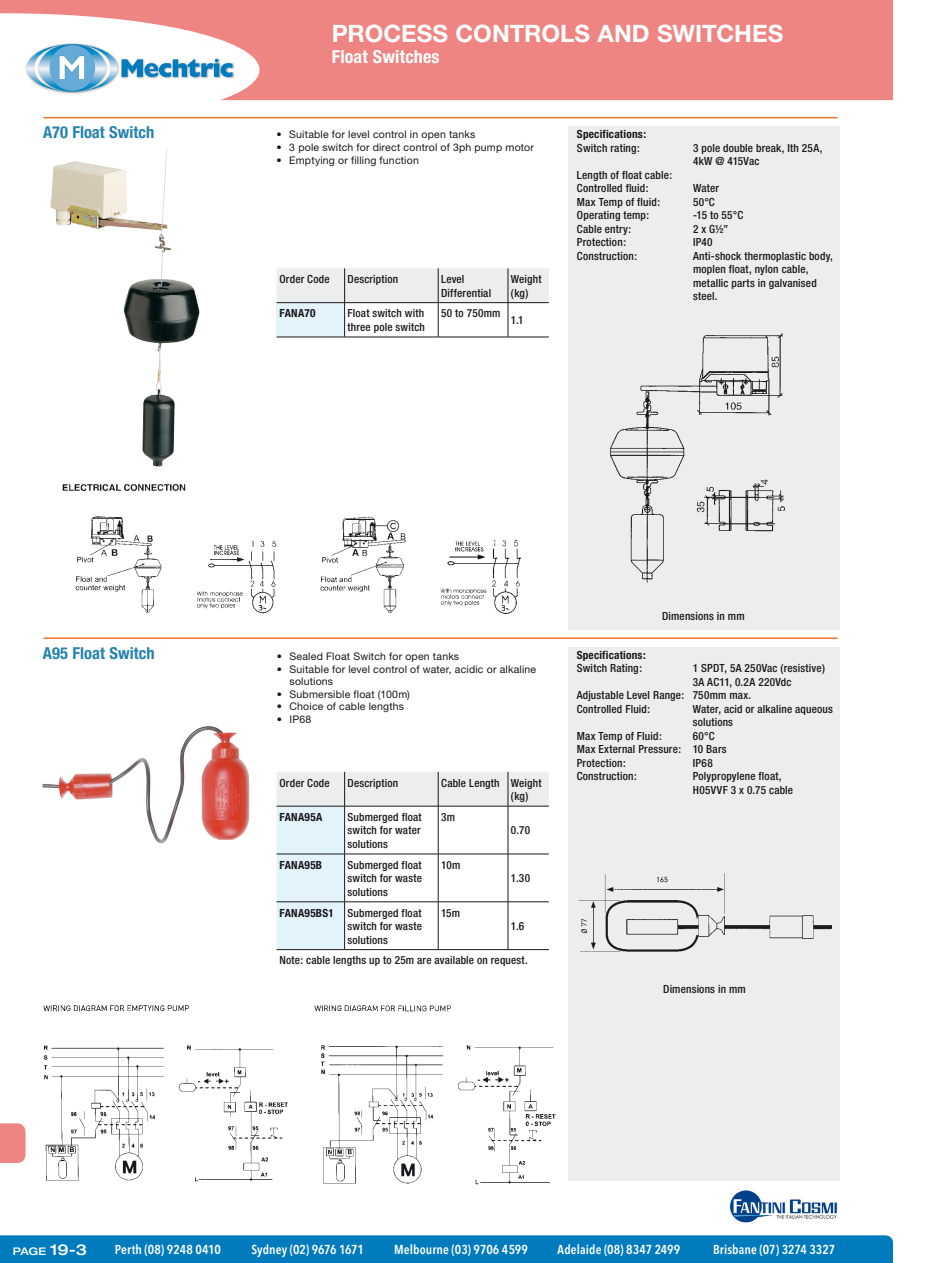
<style>
.page{position:relative;width:936px;height:1263px;background:#fff}
.page>*{position:absolute;margin:0;border:0;box-sizing:border-box;transform-origin:0 0}
.t1{font:700 24px "Helvetica Neue";color:#fff}
.t2{font:700 condensed 18px "Helvetica Neue";letter-spacing:.01em;color:#fff}
.t3{font:700 condensed 16.5px "Helvetica Neue";color:#2682af}
.t4{font:600 condensed 12.9px "Avenir Next LT Pro";letter-spacing:.01em;color:#fff}
.t5{font:500 condensed 11.25px/13.5px "Helvetica Neue";letter-spacing:.015em;color:#1a171c}
.t6{font:700 condensed 11.25px "Helvetica Neue";letter-spacing:.02em;color:#1a171c}
.t7{font:10.5px/12.6px "Helvetica Neue";letter-spacing:.015em;color:#1a171c}
.t8{font:500 expanded 10.5px "Helvetica Neue";color:#fff}
.s1{font-weight:700}
.s2{font-size:15px}
</style>
<div class="page">
<div style="left:0;top:1235px;width:893px;height:28px;background:#007bbe"></div>
<svg style="left:0;top:1123px;width:26px;height:40px"></svg>
<svg style="left:0;top:0;width:893px;height:100px;background:#ef928f"></svg>
<div style="left:25px;top:43px;width:210px;height:51px;background:#1a171c;opacity:.4"></div>
<svg style="left:27px;top:44px;width:205px;height:48px"></svg>
<hr style="left:43px;top:117px;width:794px;height:1px;background:#ec7536">
<img style="left:729px;top:1190px;width:109px;height:33px">
<div style="left:568px;top:126px;width:272px;height:503px;background:#eceded"></div>
<div style="left:568px;top:647px;width:271px;height:533px;background:#eceded"></div>
<hr style="left:43px;top:637px;width:794px;height:2px;background:#ec7536">
<img style="left:578px;top:873px;width:253px;height:79px">
<div style="left:277px;top:268px;width:272px;height:34px;background:#eceded"></div>
<div style="left:276px;top:303px;width:68px;height:34px;background:#e2f3fb"></div>
<hr style="left:276px;top:302px;width:68px;height:1px;background:#1a171c">
<hr style="left:344px;top:302px;width:94px;height:1px;background:#1a171c">
<hr style="left:438px;top:302px;width:70px;height:1px;background:#1a171c">
<hr style="left:276px;top:337px;width:68px;height:1px;background:#1a171c">
<hr style="left:344px;top:337px;width:94px;height:1px;background:#1a171c">
<hr style="left:438px;top:337px;width:70px;height:1px;background:#1a171c">
<hr style="left:344px;top:303px;width:1px;height:34px;background:#1a171c">
<hr style="left:344px;top:268px;width:1px;height:34px;background:#1a171c">
<hr style="left:438px;top:268px;width:1px;height:34px;background:#1a171c">
<hr style="left:507px;top:268px;width:1px;height:34px;background:#1a171c">
<hr style="left:438px;top:303px;width:1px;height:34px;background:#1a171c">
<hr style="left:508px;top:302px;width:41px;height:1px;background:#1a171c">
<hr style="left:507px;top:303px;width:1px;height:34px;background:#1a171c">
<hr style="left:508px;top:337px;width:41px;height:1px;background:#1a171c">
<svg style="left:276px;top:772px;width:273px;height:177px"></svg>
<hr style="left:276px;top:806px;width:68px;height:1px;background:#1a171c">
<hr style="left:344px;top:806px;width:94px;height:1px;background:#1a171c">
<hr style="left:438px;top:806px;width:70px;height:1px;background:#1a171c">
<hr style="left:276px;top:854px;width:68px;height:1px;background:#1a171c">
<hr style="left:344px;top:854px;width:94px;height:1px;background:#1a171c">
<hr style="left:438px;top:854px;width:70px;height:1px;background:#1a171c">
<hr style="left:276px;top:901px;width:68px;height:1px;background:#1a171c">
<hr style="left:344px;top:901px;width:94px;height:1px;background:#1a171c">
<hr style="left:438px;top:901px;width:70px;height:1px;background:#1a171c">
<hr style="left:276px;top:949px;width:68px;height:1px;background:#1a171c">
<hr style="left:344px;top:949px;width:94px;height:1px;background:#1a171c">
<hr style="left:438px;top:949px;width:70px;height:1px;background:#1a171c">
<hr style="left:344px;top:806px;width:1px;height:48px;background:#1a171c">
<hr style="left:344px;top:854px;width:1px;height:47px;background:#1a171c">
<hr style="left:344px;top:902px;width:1px;height:47px;background:#1a171c">
<hr style="left:344px;top:772px;width:1px;height:34px;background:#1a171c">
<hr style="left:438px;top:772px;width:1px;height:34px;background:#1a171c">
<hr style="left:507px;top:772px;width:1px;height:34px;background:#1a171c">
<hr style="left:438px;top:806px;width:1px;height:48px;background:#1a171c">
<hr style="left:508px;top:806px;width:41px;height:1px;background:#1a171c">
<hr style="left:507px;top:806px;width:1px;height:48px;background:#1a171c">
<hr style="left:438px;top:854px;width:1px;height:47px;background:#1a171c">
<hr style="left:508px;top:854px;width:41px;height:1px;background:#1a171c">
<hr style="left:507px;top:854px;width:1px;height:47px;background:#1a171c">
<hr style="left:438px;top:902px;width:1px;height:47px;background:#1a171c">
<hr style="left:508px;top:901px;width:41px;height:1px;background:#1a171c">
<hr style="left:507px;top:902px;width:1px;height:47px;background:#1a171c">
<hr style="left:508px;top:949px;width:41px;height:1px;background:#1a171c">
<img style="left:50px;top:149px;width:150px;height:194px">
<img style="left:62px;top:484px;width:459px;height:130px">
<img style="left:610px;top:333px;width:175px;height:250px">
<img style="left:43px;top:726px;width:206px;height:118px">
<img style="left:43px;top:1005px;width:513px;height:180px">
<h1 class="t1" style="left:332px;top:18px;width:453px">PROCESS CONTROLS AND SWITCHES</h1>
<h2 class="t2" style="left:332px;top:46px;width:109px">Float Switches</h2>
<h3 class="t3" style="left:43px;top:122px;width:113px">A70 Float Switch</h3>
<p class="t7" style="left:276px;top:128px;width:200px">• Suitable for level control in open tanks</p>
<p class="t7" style="left:276px;top:141px;width:259px">• 3 pole switch for direct control of 3ph pump motor</p>
<p class="t7" style="left:276px;top:153px;width:144px">• Emptying or filling function</p>
<p class="t5" style="left:279px;top:272px;width:52px">Order Code</p>
<p class="t5" style="left:347px;top:272px;width:52px">Description</p>
<p class="t5" style="left:441px;top:272px;width:51px">Level<br>Differential</p>
<p class="t5" style="left:511px;top:272px;width:32px">Weight (kg)</p>
<p class="t6" style="left:279px;top:307px;width:37px">FANA70</p>
<p class="t5" style="left:347px;top:307px;width:79px">Float switch with three pole switch</p>
<p class="t5" style="left:441px;top:307px;width:61px">50 to 750mm</p>
<p class="t5" style="left:511px;top:313px;width:14px">1.1</p>
<p class="t6" style="left:577px;top:128px;width:71px">Specifications:</p>
<p class="t5" style="left:577px;top:141px;width:64px">Switch rating:</p>
<p class="t5" style="left:693px;top:141px;width:131px">3 pole double break, Ith 25A,<br>4kW @ 415Vac</p>
<p class="t5" style="left:577px;top:168px;width:97px">Length of float cable:<br>Controlled fluid:</p>
<p class="t5" style="left:693px;top:182px;width:27px">Water</p>
<p class="t5" style="left:577px;top:195px;width:85px">Max Temp of fluid:</p>
<p class="t5" style="left:693px;top:195px;width:23px">50°C</p>
<p class="t5" style="left:577px;top:209px;width:74px">Operating temp:</p>
<p class="t5" style="left:693px;top:209px;width:52px">-15 to 55°C</p>
<p class="t5" style="left:577px;top:222px;width:56px">Cable entry:</p>
<p class="t5" style="left:693px;top:222px;width:37px">2 x G½”</p>
<p class="t5" style="left:577px;top:236px;width:51px">Protection:</p>
<p class="t5" style="left:693px;top:236px;width:21px">IP40</p>
<p class="t5" style="left:577px;top:249px;width:62px">Construction:</p>
<p class="t5" style="left:693px;top:249px;width:141px">Anti-shock thermoplastic body, moplen float, nylon cable, metallic parts in galvanised steel.</p>
<h3 class="t3" style="left:43px;top:643px;width:113px">A95 Float Switch</h3>
<p class="t7" style="left:277px;top:650px;width:184px">• Sealed Float Switch for open tanks</p>
<p class="t7" style="left:289px;top:662px;width:248px;text-indent:-13px">• Suitable for level control of water, acidic or alkaline solutions</p>
<p class="t7" style="left:277px;top:688px;width:135px">• Submersible float (100m)</p>
<p class="t7" style="left:277px;top:700px;width:129px">• Choice of cable lengths</p>
<p class="t7" style="left:277px;top:713px;width:36px">• IP68</p>
<p class="t5" style="left:279px;top:776px;width:52px">Order Code</p>
<p class="t5" style="left:347px;top:776px;width:52px">Description</p>
<p class="t5" style="left:511px;top:776px;width:32px;text-indent:-70px">Cable Length Weight (kg)</p>
<p class="t6" style="left:279px;top:810px;width:44px">FANA95A</p>
<p class="t5" style="left:347px;top:810px;width:75px;text-align:justify">Submerged float switch for water solutions</p>
<p class="t5" style="left:441px;top:810px;width:15px">3m</p>
<p class="t5" style="left:511px;top:823px;width:21px">0.70</p>
<p class="t6" style="left:279px;top:858px;width:44px">FANA95B</p>
<p class="t5" style="left:347px;top:858px;width:76px;text-align:justify">Submerged float switch for waste solutions</p>
<p class="t5" style="left:441px;top:858px;width:21px">10m</p>
<p class="t5" style="left:511px;top:871px;width:21px">1.30</p>
<p class="t5" style="left:347px;top:906px;width:76px;text-align:justify;text-indent:-68px"><span class="s1">FANA95BS1</span> Submerged float switch for waste solutions</p>
<p class="t5" style="left:441px;top:906px;width:21px">15m</p>
<p class="t5" style="left:511px;top:919px;width:15px">1.6</p>
<p class="t5" style="left:279px;top:953px;width:250px">Note: cable lengths up to 25m are available on request.</p>
<p class="t5" style="left:662px;top:609px;width:84px">Dimensions in mm</p>
<p class="t6" style="left:576px;top:648px;width:71px">Specifications:</p>
<p class="t5" style="left:576px;top:661px;width:67px">Switch Rating:</p>
<p class="t5" style="left:692px;top:661px;width:134px">1 SPDT, 5A 250Vac (resistive)</p>
<p class="t5" style="left:692px;top:675px;width:100px">3A AC11, 0.2A 220Vdc</p>
<p class="t5" style="left:576px;top:688px;width:176px">Adjustable Level Range: 750mm max.</p>
<p class="t5" style="left:576px;top:702px;width:75px">Controlled Fluid:</p>
<p class="t5" style="left:692px;top:702px;width:142px">Water, acid or alkaline aqueous solutions</p>
<p class="t5" style="left:576px;top:729px;width:87px">Max Temp of Fluid:</p>
<p class="t5" style="left:576px;top:729px;width:151px;text-indent:116px">60°C<br>Max External Pressure: 10 Bars<br>Protection:</p>
<p class="t5" style="left:692px;top:756px;width:21px">IP68</p>
<p class="t5" style="left:576px;top:769px;width:62px">Construction:</p>
<p class="t5" style="left:692px;top:769px;width:102px">Polypropylene float,<br>H05VVF 3 x 0.75 cable</p>
<p class="t5" style="left:663px;top:982px;width:84px">Dimensions in mm</p>
<p class="t8" style="left:13px;top:1244px;width:76px">PAGE <span class="s2">19-3</span></p>
<p class="t4" style="left:115px;top:1242px;width:107px">Perth (08) 9248 0410</p>
<p class="t4" style="left:251px;top:1242px;width:114px">Sydney (02) 9676 1671</p>
<p class="t4" style="left:394px;top:1242px;width:135px">Melbourne (03) 9706 4599</p>
<p class="t4" style="left:557px;top:1242px;width:124px">Adelaide (08) 8347 2499</p>
<p class="t4" style="left:713px;top:1242px;width:124px">Brisbane (07) 3274 3327</p>
</div>
